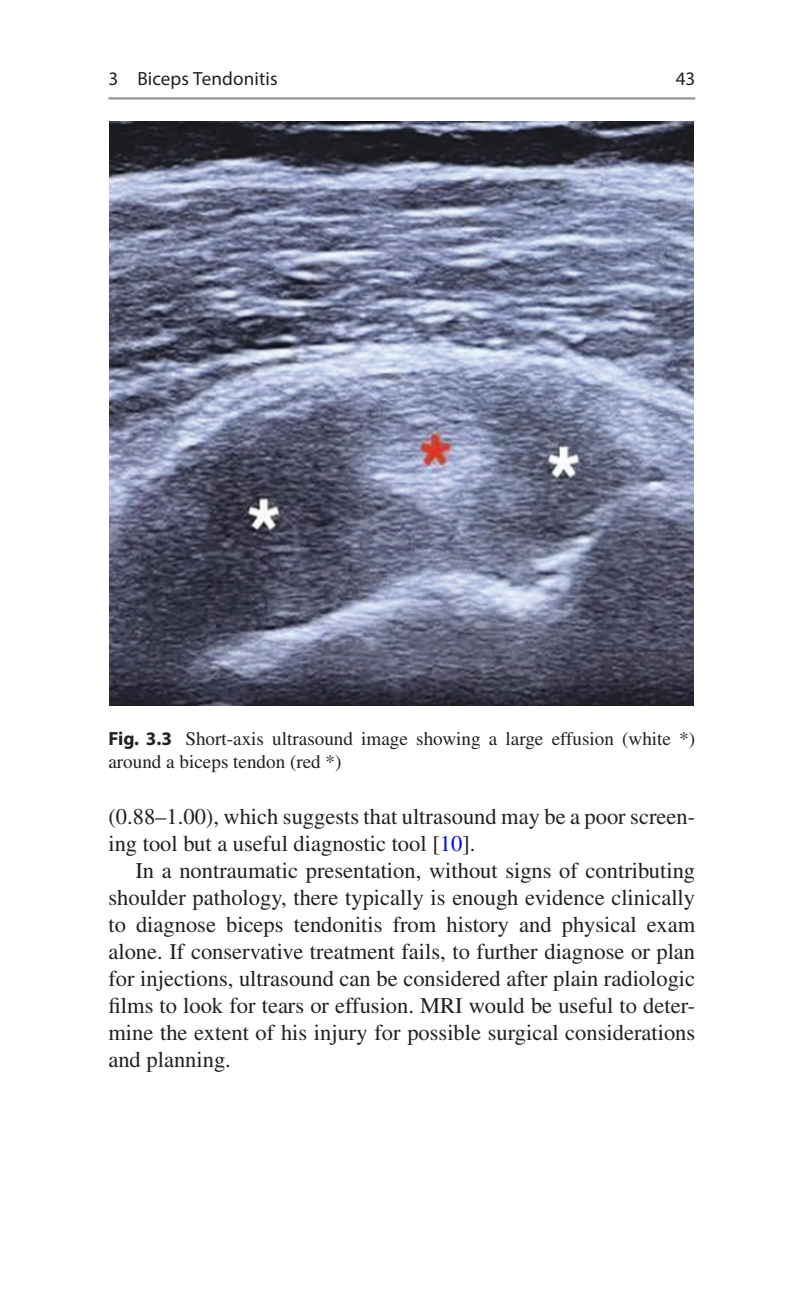
<style>
.page{position:relative;width:810px;height:1295px;background:#fff}
.page>*{position:absolute;margin:0;border:0;box-sizing:border-box;transform-origin:0 0}
.Text{font:22.5px/27px "Times LT Std";color:#231f20}
.t1{font:19.12px/22.5px "Times LT Std";color:#231f20}
.t2{font:19.12px "Myriad Pro";letter-spacing:.005em;color:#231f20}
.s1{font-family:"Myriad Pro";font-weight:700}
.s2{color:#00f}
</style>
<div class="page">
<img style="left:110px;top:121px;width:584px;height:584px">
<hr style="left:108px;top:97px;width:587px;height:3px;background:#939598">
<p class="t2" style="left:108px;top:66px;width:171px">3 Biceps Tendonitis</p>
<p class="t2" style="left:676px;top:66px;width:21px">43</p>
<p class="t1" style="left:108px;top:727px;width:588px"><span class="s1">Fig. 3.3</span> Short-axis ultrasound image showing a large effusion (white *) around a biceps tendon (red *)</p>
<p class="Text" style="left:108px;top:802px;width:588px">(0.88–1.00), which suggests that ultrasound may be a poor screen&shy;ing tool but a useful diagnostic tool [<span class="s2">10</span>].</p>
<p class="Text" style="left:108px;top:856px;width:588px;text-align:justify;text-indent:27px">In a nontraumatic presentation, without signs of contributing shoulder pathology, there typically is enough evidence clinically to diagnose biceps tendonitis from history and physical exam alone. If conservative treatment fails, to further diagnose or plan for injections, ultrasound can be considered after plain radiologic films to look for tears or effusion. MRI would be useful to deter&shy;mine the extent of his injury for possible surgical considerations and planning.</p>
</div>
